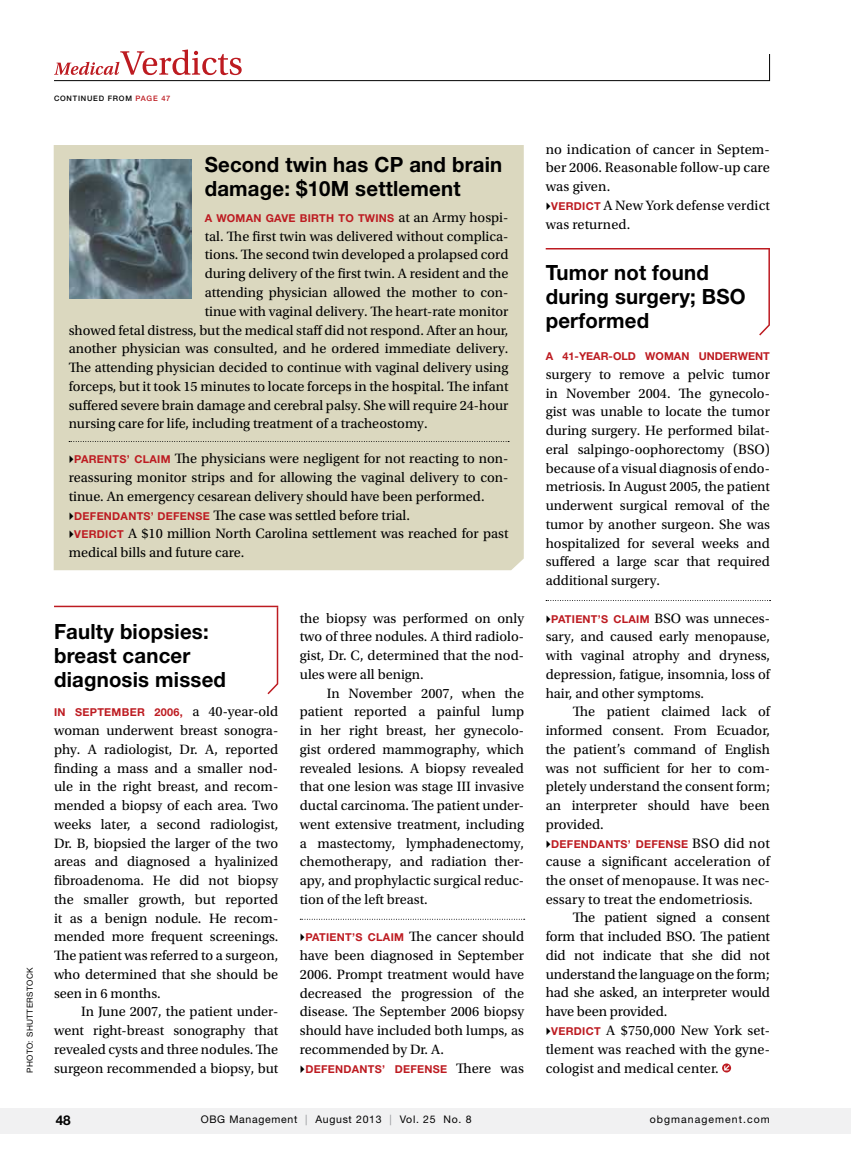
<style>
.page{position:relative;width:851px;height:1161px;background:#fff}
.page>*{position:absolute;margin:0;border:0;box-sizing:border-box;transform-origin:0 0}
.t1{font:700 21px/24px "Helvetica Neue LT Std";letter-spacing:.01em;color:#000}
.t2{font:14.4px/18.8px "Utopia Std";letter-spacing:.005em;color:#000;text-align:justify}
.t3{font:14.25px/18.8px "Utopia Std";color:#000;text-align:justify}
.t4{font:700 13.5px "Helvetica Neue LT Std";color:#000}
.t5{font:700 10.8px "Helvetica Neue LT Std";letter-spacing:.025em;color:#bd1b21}
.t6{font:10.5px "Helvetica Neue LT Std";letter-spacing:.065em;color:#000}
.t7{font:10.5px "Helvetica Neue LT Std";letter-spacing:.1em;color:#000}
.t8{font:8.25px "Helvetica Neue LT Std";letter-spacing:.05em;color:#000}
.t9{font:500 7.5px "Helvetica Neue LT Std";letter-spacing:.1em;color:#000}
.s1{color:#bd1b21}
.s2{font-family:"Utopia Std";font-weight:400;font-size:14.25px;color:#000}
.s3{font-family:"Helvetica Neue LT Std";font-weight:700;font-size:10.8px;color:#bd1b21}
.s4{font-family:"Utopia Std";font-weight:400;font-size:14.4px;color:#000}
.s5{color:#939598}
</style>
<div class="page">
<hr style="left:545px;top:248px;width:225px;height:2px;background:#bd1b21">
<svg style="left:546px;top:600px;width:224px;height:1px"></svg>
<svg style="left:722px;top:1063px;width:9px;height:9px"></svg>
<svg style="left:54px;top:49px;width:716px;height:32px"></svg>
<svg style="left:266px;top:606px;width:13px;height:89px"></svg>
<svg style="left:757px;top:249px;width:13px;height:87px"></svg>
<svg style="left:300px;top:919px;width:224px;height:1px"></svg>
<hr style="left:54px;top:606px;width:224px;height:1px;background:#bd1b21">
<div style="left:54px;top:145px;width:469px;height:425px;background:#dbd8bf"></div>
<svg style="left:69px;top:441px;width:440px;height:1px"></svg>
<img style="left:70px;top:159px;width:121px;height:139px">
<div style="left:0;top:1108px;width:850px;height:26px;background:#f1f1f2"></div>
<svg style="left:70px;top:456px;width:3px;height:7px"></svg>
<svg style="left:70px;top:512px;width:3px;height:8px"></svg>
<svg style="left:70px;top:531px;width:3px;height:7px"></svg>
<p class="t8" style="left:25px;top:1073px;width:107px;rotate:-90deg">Photo: shutterstock</p>
<p class="t9" style="left:54px;top:94px;width:118px">CONTINUED FROM <span class="s1">PAGE 47</span></p>
<h1 class="t1" style="left:205px;top:153px;width:299px">Second twin has CP and brain damage: $10M settlement</h1>
<p class="t5" style="left:205px;top:211px;width:305px">a WOMAN GAVE BIRTH TO TWINS <span class="s2">at an Army hospi-</span></p>
<p class="t3" style="left:205px;top:227px;width:305px">tal. The first twin was delivered without complica-</p>
<p class="t3" style="left:205px;top:246px;width:305px">tions. The second twin developed a prolapsed cord</p>
<p class="t3" style="left:205px;top:265px;width:305px">during delivery of the first twin. A resident and the</p>
<p class="t3" style="left:205px;top:283px;width:305px">attending physician allowed the mother to con-</p>
<p class="t3" style="left:205px;top:302px;width:305px">tinue with vaginal delivery. The heart-rate monitor</p>
<p class="t3" style="left:69px;top:321px;width:441px">showed fetal distress, but the medical staff did not respond. After an hour,</p>
<p class="t3" style="left:69px;top:340px;width:441px">another physician was consulted, and he ordered immediate delivery.</p>
<p class="t3" style="left:69px;top:358px;width:441px">The attending physician decided to continue with vaginal delivery using</p>
<p class="t3" style="left:69px;top:377px;width:441px">forceps, but it took 15 minutes to locate forceps in the hospital. The infant</p>
<p class="t3" style="left:69px;top:396px;width:441px">suffered severe brain damage and cerebral palsy. She will require 24-hour</p>
<p class="t3" style="left:69px;top:415px;width:360px">nursing care for life, including treatment of a tracheostomy.</p>
<p class="t5" style="left:74px;top:453px;width:16px">parents</p>
<p class="t3" style="left:69px;top:450px;width:441px;text-indent:58px"><span class="s3">’ CLAIM</span> The physicians were negligent for not reacting to non&shy;reassuring monitor strips and for allowing the vaginal delivery to con&shy;tinue. An emergency cesarean delivery should have been performed.</p>
<p class="t2" style="left:74px;top:506px;width:337px"><span class="s3">DEFENDANTS’ DEFENSE</span> The case was settled before trial.</p>
<p class="t3" style="left:69px;top:525px;width:441px;text-indent:6px"><span class="s3">VERDICT</span> A $10 million North Carolina settlement was reached for past medical bills and future care.</p>
<h1 class="t1" style="left:54px;top:619px;width:173px">Faulty biopsies: breast cancer diagnosis missed</h1>
<p class="t5" style="left:54px;top:706px;width:77px">In september</p>
<p class="t3" style="left:54px;top:703px;width:226px;text-indent:100px"><span class="s3">2006,</span> a 40-year-old woman underwent breast sonogra&shy;phy. A radiologist, Dr. A, reported finding a mass and a smaller nod&shy;ule in the right breast, and recom&shy;mended a biopsy of each area. Two weeks later, a second radiologist, Dr. B, biopsied the larger of the two areas and diagnosed a hyalinized fibroadenoma. He did not biopsy the smaller growth, but reported it as a benign nodule. He recom&shy;mended more frequent screenings.<br>The patient was referred to a surgeon, who determined that she should be seen in 6 months.</p>
<p class="t3" style="left:54px;top:1003px;width:226px;text-indent:27px">In June 2007, the patient under&shy;went right-breast sonography that revealed cysts and three nodules. The surgeon recommended a biopsy, but</p>
<p class="t3" style="left:300px;top:609px;width:226px">the biopsy was performed on only two of three nodules. A third radiolo&shy;gist, Dr. C, determined that the nod&shy;ules were all benign.</p>
<p class="t3" style="left:300px;top:684px;width:226px;text-indent:27px">In November 2007, when the patient reported a painful lump in her right breast, her gynecolo&shy;gist ordered mammography, which revealed lesions. A biopsy revealed that one lesion was stage III invasive ductal carcinoma. The patient under&shy;went extensive treatment, including a mastectomy, lymphadenectomy, chemotherapy, and radiation ther&shy;apy, and prophylactic surgical reduc&shy;tion of the left breast.</p>
<p class="t5" style="left:305px;top:931px;width:15px">patient</p>
<p class="t3" style="left:300px;top:928px;width:226px;text-indent:52px"><span class="s3">’s CLAIM</span> The cancer should have been diagnosed in September 2006. Prompt treatment would have decreased the progression of the disease. The September 2006 biopsy should have included both lumps, as recommended by Dr. A.</p>
<p class="t5" style="left:305px;top:1062px;width:220px">DEFENDANTS’ DEFENSE <span class="s4">There was</span></p>
<p class="t2" style="left:545px;top:140px;width:226px">no indication of cancer in Septem&shy;ber 2006. Reasonable follow-up care was given.</p>
<p class="t3" style="left:545px;top:196px;width:226px;text-indent:6px"><span class="s3">VERDICT</span> A New York defense verdict was returned.</p>
<h1 class="t1" style="left:545px;top:260px;width:200px">Tumor not found during surgery; BSO performed</h1>
<p class="t5" style="left:545px;top:349px;width:49px">A 41-year</p>
<p class="t5" style="left:608px;top:349px;width:74px">-old woman</p>
<p class="t5" style="left:698px;top:349px;width:9px">underwent</p>
<p class="t3" style="left:545px;top:365px;width:226px">surgery to remove a pelvic tumor in November 2004. The gynecolo&shy;gist was unable to locate the tumor during surgery. He performed bilat&shy;eral salpingo-oophorectomy (BSO) because of a visual diagnosis of endo&shy;metriosis. In August 2005, the patient underwent surgical removal of the tumor by another surgeon. She was hospitalized for several weeks and suffered a large scar that required additional surgery.</p>
<p class="t5" style="left:551px;top:612px;width:15px">patient</p>
<p class="t3" style="left:545px;top:609px;width:226px;text-indent:52px"><span class="s3">’s CLAIM</span> BSO was unneces&shy;sary, and caused early menopause, with vaginal atrophy and dryness, depression, fatigue, insomnia, loss of hair, and other symptoms.</p>
<p class="t3" style="left:545px;top:703px;width:226px;text-indent:27px">The patient claimed lack of informed consent. From Ecuador, the patient’s command of English was not sufficient for her to com&shy;pletely understand the consent form; an interpreter should have been provided.</p>
<p class="t5" style="left:551px;top:837px;width:220px">DEFENDANTS’ DEFENSE <span class="s4">BSO did not</span></p>
<p class="t2" style="left:545px;top:852px;width:226px">cause a significant acceleration of the onset of menopause. It was nec&shy;essary to treat the endometriosis.</p>
<p class="t2" style="left:545px;top:909px;width:226px;text-indent:27px">The patient signed a consent form that included BSO. The patient did not indicate that she did not understand the language on the form; had she asked, an interpreter would have been provided.</p>
<p class="t3" style="left:545px;top:1021px;width:226px;text-indent:6px"><span class="s3">VERDICT</span> A $750,000 New York set&shy;tlement was reached with the gyne&shy;cologist and medical center.</p>
<p class="t4" style="left:56px;top:1112px;width:17px">48</p>
<p class="t6" style="left:201px;top:1114px;width:9px">OBG</p>
<p class="t6" style="left:229px;top:1114px;width:243px">Management <span class="s5">|</span> August 2013 <span class="s5">|</span> Vol. 25 No. 8</p>
<p class="t7" style="left:649px;top:1114px;width:122px">obgmanagement.com</p>
</div>
